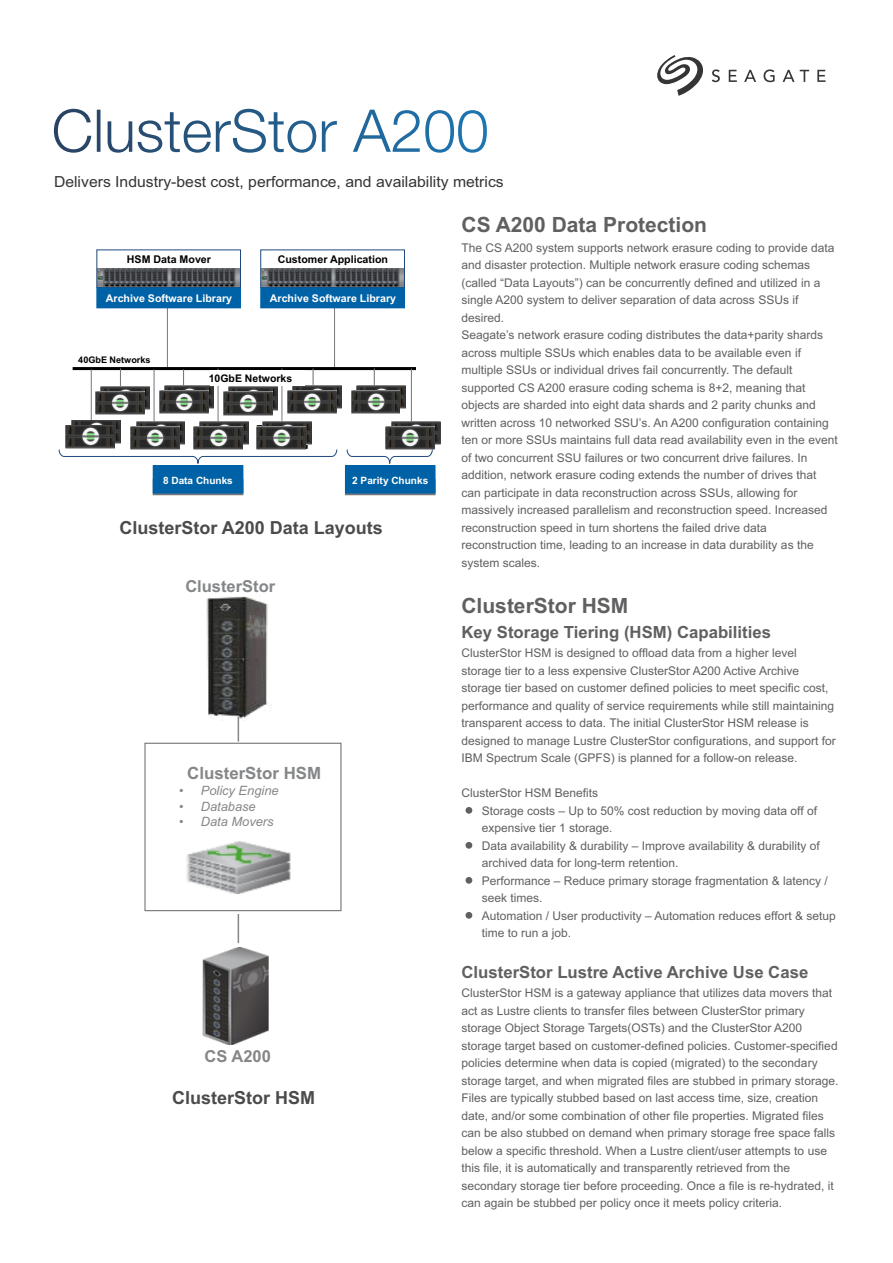
<style>
.page{position:relative;width:893px;height:1263px;background:#fff}
.page>*{position:absolute;margin:0;border:0;box-sizing:border-box;transform-origin:0 0}
.t1{font:700 21px "Arial";color:#606062}
.t2{font:700 18px "Arial";color:#4b4b4d}
.t3{font:700 16.8px "Arial";color:#606062}
.t4{font:700 16.8px "Arial";color:#848688}
.t5{font:700 16.5px "Arial";color:#848688}
.t6{font:15.3px "Arial";color:#373435}
.t7{font:italic 12.9px "Arial";color:#848688}
.t8{font:12px/17.5px "Arial";color:#606062}
.t9{font:700 10.65px "Arial";color:#fff}
.t10{font:700 10.65px "Arial";color:#000}
.t11{font:700 10.5px "Arial";color:#000}
.t12{font:700 10.05px "Arial";color:#fff}
.t13{font:700 9.15px "Arial";color:#000}
.s1{font-style:normal}
</style>
<div class="page">
<svg style="left:53px;top:108px;width:434px;height:45px"></svg>
<svg style="left:657px;top:55px;width:46px;height:41px"></svg>
<svg style="left:744px;top:70px;width:12px;height:12px"></svg>
<svg style="left:763px;top:69px;width:12px;height:13px"></svg>
<svg style="left:817px;top:70px;width:9px;height:12px"></svg>
<svg style="left:729px;top:70px;width:8px;height:12px"></svg>
<svg style="left:711px;top:69px;width:9px;height:14px"></svg>
<svg style="left:783px;top:70px;width:26px;height:12px"></svg>
<div style="left:466px;top:807px;width:6px;height:7px;background:#606062;border-radius:50%"></div>
<div style="left:466px;top:842px;width:6px;height:7px;background:#606062;border-radius:50%"></div>
<div style="left:466px;top:877px;width:6px;height:7px;background:#606062;border-radius:50%"></div>
<div style="left:466px;top:912px;width:6px;height:7px;background:#606062;border-radius:50%"></div>
<img style="left:391px;top:422px;width:49px;height:23px">
<img style="left:385px;top:427px;width:49px;height:23px">
<img style="left:200px;top:422px;width:49px;height:23px">
<img style="left:194px;top:427px;width:49px;height:21px">
<img style="left:136px;top:422px;width:49px;height:23px">
<img style="left:130px;top:427px;width:49px;height:21px">
<img style="left:357px;top:386px;width:49px;height:23px">
<img style="left:351px;top:391px;width:49px;height:23px">
<img style="left:293px;top:386px;width:49px;height:23px">
<img style="left:287px;top:391px;width:49px;height:23px">
<img style="left:165px;top:386px;width:49px;height:23px">
<img style="left:159px;top:391px;width:49px;height:23px">
<img style="left:101px;top:386px;width:49px;height:24px">
<img style="left:95px;top:391px;width:49px;height:23px">
<div style="left:153px;top:479px;width:90px;height:16px;border:1px solid #78777a"></div>
<div style="left:153px;top:466px;width:90px;height:27px;background:#0062a6"></div>
<div style="left:345px;top:479px;width:90px;height:16px;border:1px solid #78777a"></div>
<div style="left:345px;top:466px;width:90px;height:27px;background:#0062a6"></div>
<hr style="left:334px;top:287px;width:1px;height:81px;background:#78777a">
<hr style="left:167px;top:308px;width:1px;height:61px;background:#78777a">
<img style="left:256px;top:425px;width:51px;height:23px">
<hr style="left:73px;top:367px;width:343px;height:3px;background:#000">
<svg style="left:120px;top:369px;width:1px;height:17px"></svg>
<hr style="left:154px;top:369px;width:1px;height:53px;background:#78777a">
<svg style="left:183px;top:369px;width:1px;height:17px"></svg>
<hr style="left:218px;top:369px;width:1px;height:53px;background:#78777a">
<svg style="left:313px;top:369px;width:1px;height:17px"></svg>
<svg style="left:374px;top:369px;width:1px;height:17px"></svg>
<hr style="left:281px;top:369px;width:1px;height:56px;background:#78777a">
<hr style="left:91px;top:369px;width:1px;height:56px;background:#78777a">
<hr style="left:411px;top:369px;width:1px;height:53px;background:#78777a">
<svg style="left:58px;top:448px;width:280px;height:27px"></svg>
<svg style="left:346px;top:448px;width:87px;height:18px"></svg>
<div style="left:210px;top:371px;width:94px;height:15px;background:#fff"></div>
<img style="left:98px;top:268px;width:141px;height:18px">
<div style="left:96px;top:249px;width:145px;height:39px;border:1px solid #1f497d"></div>
<div style="left:97px;top:288px;width:143px;height:20px;background:#0062a6"></div>
<div style="left:96px;top:287px;width:145px;height:21px;border:1px solid #0062a6"></div>
<img style="left:262px;top:268px;width:141px;height:18px">
<div style="left:260px;top:249px;width:145px;height:39px;border:1px solid #1f497d"></div>
<div style="left:261px;top:288px;width:143px;height:20px;background:#0062a6"></div>
<div style="left:260px;top:287px;width:145px;height:21px;border:1px solid #0062a6"></div>
<img style="left:72px;top:420px;width:49px;height:23px">
<img style="left:66px;top:425px;width:49px;height:23px">
<img style="left:229px;top:387px;width:49px;height:23px">
<img style="left:223px;top:392px;width:49px;height:23px">
<img style="left:263px;top:422px;width:49px;height:23px">
<img style="left:257px;top:427px;width:49px;height:23px">
<div style="left:144px;top:743px;width:198px;height:168px;border:1px solid #78777a"></div>
<img style="left:206px;top:596px;width:66px;height:124px">
<img style="left:187px;top:841px;width:104px;height:53px">
<img style="left:203px;top:947px;width:66px;height:97px">
<svg style="left:238px;top:717px;width:1px;height:24px"></svg>
<svg style="left:238px;top:914px;width:1px;height:29px"></svg>
<p class="t6" style="left:54px;top:176px;width:451px">Delivers Industry-best cost, performance, and availability metrics</p>
<p class="t10" style="left:127px;top:255px;width:86px">HSM Data Mover</p>
<p class="t9" style="left:106px;top:294px;width:128px">Archive Software Library</p>
<p class="t13" style="left:78px;top:356px;width:74px">40GbE Networks</p>
<p class="t10" style="left:278px;top:255px;width:112px">Customer Application</p>
<p class="t9" style="left:270px;top:294px;width:128px">Archive Software Library</p>
<p class="t11" style="left:209px;top:374px;width:85px">10GbE Networks</p>
<p class="t12" style="left:163px;top:477px;width:71px">8 Data Chunks</p>
<p class="t12" style="left:352px;top:477px;width:78px">2 Parity Chunks</p>
<h2 class="t2" style="left:120px;top:521px;width:265px">ClusterStor A200 Data Layouts</h2>
<h3 class="t5" style="left:185px;top:580px;width:91px">ClusterStor</h3>
<h3 class="t4" style="left:187px;top:767px;width:136px">ClusterStor HSM</h3>
<p class="t7" style="left:179px;top:786px;width:101px"><span class="s1">•</span> Policy Engine</p>
<p class="t7" style="left:179px;top:801px;width:78px"><span class="s1">•</span> Database</p>
<p class="t7" style="left:179px;top:817px;width:96px"><span class="s1">•</span> Data Movers</p>
<h3 class="t5" style="left:205px;top:1050px;width:68px">CS A200</h3>
<h2 class="t2" style="left:172px;top:1090px;width:145px">ClusterStor HSM</h2>
<h1 class="t1" style="left:462px;top:217px;width:247px">CS A200 Data Protection</h1>
<p class="t8" style="left:461px;top:240px;width:378px">The CS A200 system supports network erasure coding to provide data and disaster protection. Multiple network erasure coding schemas (called “Data Layouts”) can be concurrently defined and utilized in a single A200 system to deliver separation of data across SSUs if desired.<br>Seagate’s network erasure coding distributes the data+parity shards across multiple SSUs which enables data to be available even if multiple SSUs or individual drives fail concurrently. The default supported CS A200 erasure coding schema is 8+2, meaning that objects are sharded into eight data shards and 2 parity chunks and written across 10 networked SSU’s. An A200 configuration containing ten or more SSUs maintains full data read availability even in the event of two concurrent SSU failures or two concurrent drive failures. In addition, network erasure coding extends the number of drives that can participate in data reconstruction across SSUs, allowing for massively increased parallelism and reconstruction speed. Increased reconstruction speed in turn shortens the failed drive data reconstruction time, leading to an increase in data durability as the system scales.</p>
<h1 class="t1" style="left:461px;top:597px;width:168px">ClusterStor HSM</h1>
<h3 class="t3" style="left:461px;top:626px;width:311px">Key Storage Tiering (HSM) Capabilities</h3>
<p class="t8" style="left:461px;top:645px;width:376px">ClusterStor HSM is designed to offload data from a higher level storage tier to a less expensive ClusterStor A200 Active Archive storage tier based on customer defined policies to meet specific cost, performance and quality of service requirements while still maintaining transparent access to data. The initial ClusterStor HSM release is designed to manage Lustre ClusterStor configurations, and support for IBM Spectrum Scale (GPFS) is planned for a follow-on release.</p>
<p class="t8" style="left:482px;top:785px;width:355px;text-indent:-20px">ClusterStor HSM Benefits<br>Storage costs – Up to 50% cost reduction by moving data off of expensive tier 1 storage.<br>Data availability &amp; durability – Improve availability &amp; durability of archived data for long-term retention.<br>Performance – Reduce primary storage fragmentation &amp; latency / seek times.<br>Automation / User productivity – Automation reduces effort &amp; setup time to run a job.</p>
<h3 class="t3" style="left:461px;top:966px;width:348px">ClusterStor Lustre Active Archive Use Case</h3>
<p class="t8" style="left:461px;top:985px;width:378px">ClusterStor HSM is a gateway appliance that utilizes data movers that act as Lustre clients to transfer files between ClusterStor primary storage Object Storage Targets(OSTs) and the ClusterStor A200 storage target based on customer-defined policies. Customer-specified policies determine when data is copied (migrated) to the secondary storage target, and when migrated files are stubbed in primary storage.<br>Files are typically stubbed based on last access time, size, creation date, and/or some combination of other file properties. Migrated files can be also stubbed on demand when primary storage free space falls below a specific threshold. When a Lustre client/user attempts to use this file, it is automatically and transparently retrieved from the secondary storage tier before proceeding. Once a file is re-hydrated, it can again be stubbed per policy once it meets policy criteria.</p>
</div>
